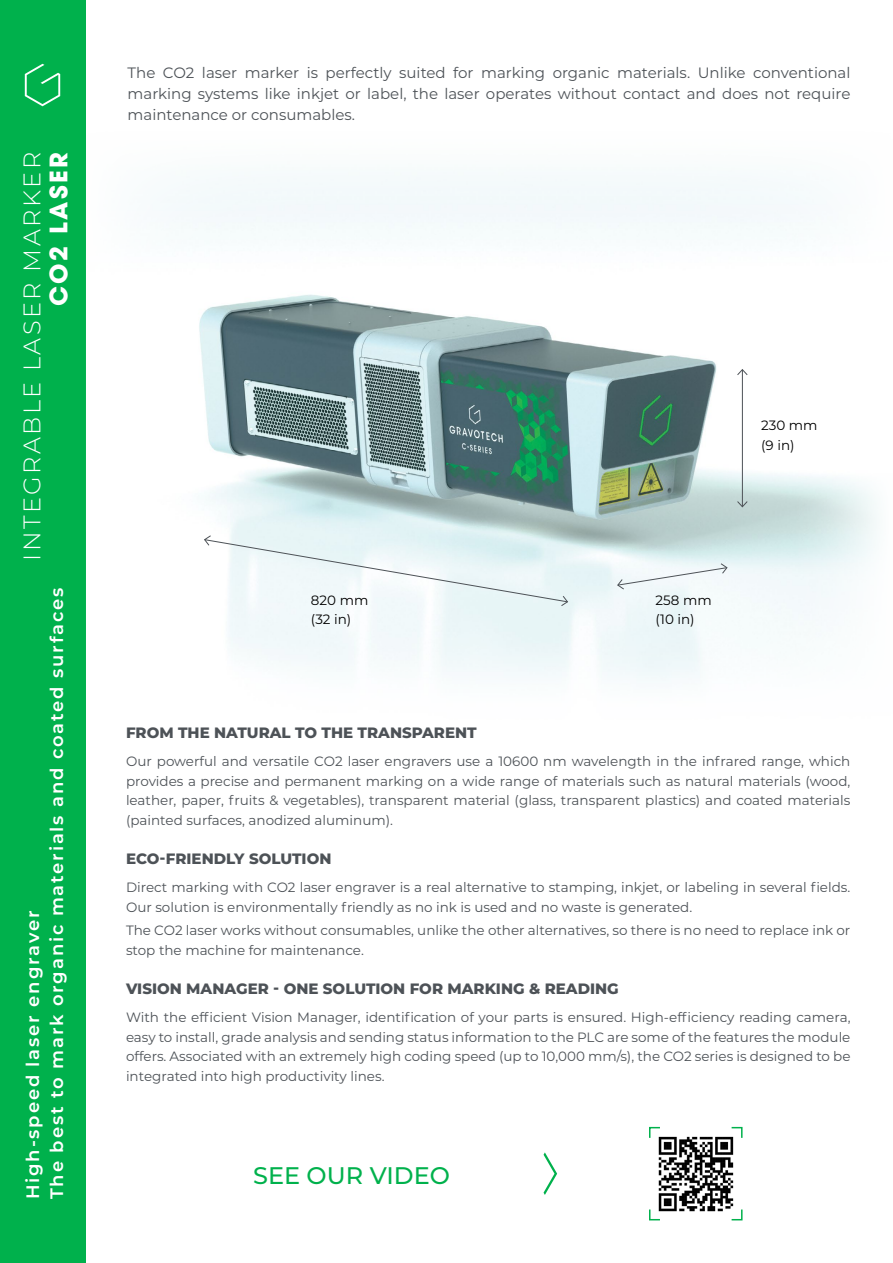
<style>
.page{position:relative;width:893px;height:1263px;background:#fff}
.page>*{position:absolute;margin:0;border:0;box-sizing:border-box;transform-origin:0 0}
.t1{font:300 24px "Montserrat";letter-spacing:.1em;color:#fff}
.t2{font:500 24px "Montserrat";color:#00b14c}
.t3{font:700 24px "Avant Garde";letter-spacing:.1em;color:#fff}
.t4{font:600 18px/24px "Montserrat";letter-spacing:.1em;color:#fff}
.t5{font:15px/21px "Montserrat";color:#4d5257;text-align:justify}
.t6{font:800 15px "Montserrat";color:#4d5257}
.t7{font:13.5px/19.5px "Montserrat";color:#4d5257;text-align:justify}
.t8{font:13.5px/19.5px "Montserrat";color:#000}
</style>
<div class="page">
<div style="left:0;top:0;width:85px;height:1263px;background:#00b14c"></div>
<svg style="left:25px;top:64px;width:35px;height:42px"></svg>
<img style="left:85px;top:132px;width:792px;height:587px">
<svg style="left:544px;top:1152px;width:13px;height:43px"></svg>
<svg style="left:649px;top:1126px;width:11px;height:12px"></svg>
<svg style="left:649px;top:1209px;width:11px;height:12px"></svg>
<svg style="left:731px;top:1126px;width:12px;height:12px"></svg>
<svg style="left:731px;top:1209px;width:12px;height:12px"></svg>
<img style="left:656px;top:1134px;width:80px;height:80px">
<svg style="left:617px;top:563px;width:111px;height:27px"></svg>
<svg style="left:204px;top:535px;width:364px;height:72px"></svg>
<hr style="left:742px;top:370px;width:1px;height:137px;background:#4d5257">
<svg style="left:736px;top:368px;width:12px;height:8px"></svg>
<svg style="left:736px;top:500px;width:12px;height:8px"></svg>
<h1 class="t1" style="left:16px;top:561px;width:410px;rotate:-90deg">INTEGRABLE LASER MARKER</h1>
<h1 class="t3" style="left:43px;top:306px;width:155px;rotate:-90deg">CO2 LASER</h1>
<h2 class="t4" style="left:20px;top:1199px;width:613px;rotate:-90deg">High-speed laser engraver<br>The best to mark organic materials and coated surfaces</h2>
<p class="t5" style="left:128px;top:62px;width:724px">The CO2 laser marker is perfectly suited for marking organic materials. Unlike conventional marking systems like inkjet or label, the laser operates without contact and does not require maintenance or consumables.</p>
<p class="t8" style="left:311px;top:589px;width:59px">820 mm (32 in)</p>
<p class="t8" style="left:761px;top:415px;width:58px">230 mm (9 in)</p>
<p class="t8" style="left:656px;top:589px;width:58px">258 mm (10 in)</p>
<p class="t6" style="left:126px;top:722px;width:352px">FROM THE NATURAL TO THE TRANSPARENT</p>
<p class="t7" style="left:126px;top:751px;width:726px">Our powerful and versatile CO2 laser engravers use a 10600 nm wavelength in the infrared range, which provides a precise and permanent marking on a wide range of materials such as natural materials (wood, leather, paper, fruits &amp; vegetables), transparent material (glass, transparent plastics) and coated materials (painted surfaces, anodized aluminum).</p>
<p class="t6" style="left:126px;top:848px;width:207px">ECO-FRIENDLY SOLUTION</p>
<p class="t7" style="left:126px;top:877px;width:726px">Direct marking with CO2 laser engraver is a real alternative to stamping, inkjet, or labeling in several fields.<br>Our solution is environmentally friendly as no ink is used and no waste is generated.</p>
<p class="t7" style="left:126px;top:920px;width:726px">The CO2 laser works without consumables, unlike the other alternatives, so there is no need to replace ink or stop the machine for maintenance.</p>
<p class="t6" style="left:126px;top:978px;width:494px">VISION MANAGER - ONE SOLUTION FOR MARKING &amp; READING</p>
<p class="t7" style="left:126px;top:1007px;width:726px">With the efficient Vision Manager, identification of your parts is ensured. High-efficiency reading camera, easy to install, grade analysis and sending status information to the PLC are some of the features the module offers. Associated with an extremely high coding speed (up to 10,000 mm/s), the CO2 series is designed to be integrated into high productivity lines.</p>
<h1 class="t2" style="left:253px;top:1159px;width:198px">SEE OUR VIDEO</h1>
</div>
